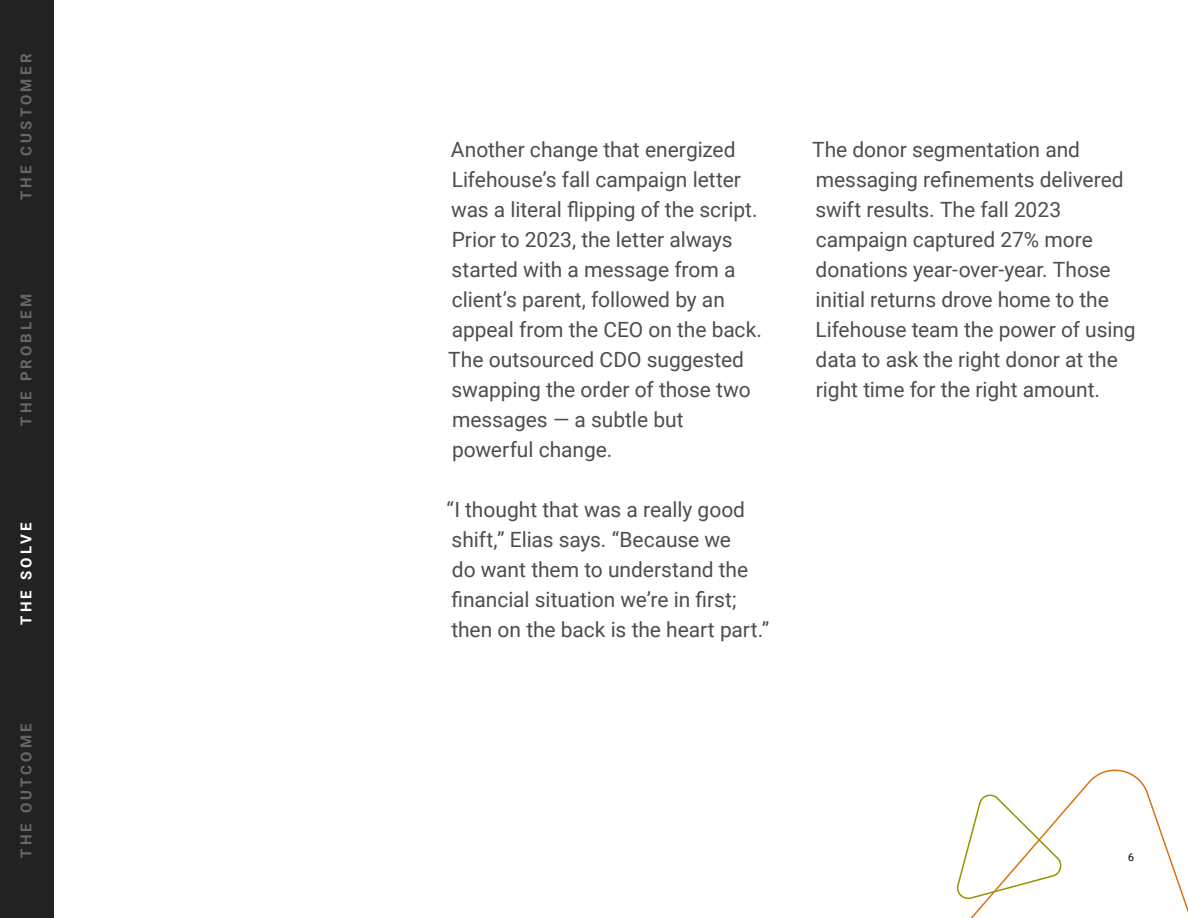
<style>
.page{position:relative;width:1188px;height:918px;background:#fff}
.page>*{position:absolute;margin:0;border:0;box-sizing:border-box;transform-origin:0 0}
.t1{font:21px/30px "Roboto";letter-spacing:-.005em;color:#4e4e4e}
.t2{font:700 15px "Roboto";letter-spacing:.215em;color:#666766}
.t3{font:700 15px "Roboto";letter-spacing:.21em;color:#fff}
.t4{font:10.5px "Roboto";color:#404040}
</style>
<div class="page">
<div style="left:0;top:0;width:54px;height:918px;background:#222"></div>
<svg style="left:968px;top:769px;width:220px;height:149px"></svg>
<svg style="left:956px;top:791px;width:107px;height:108px"></svg>
<p class="t2" style="left:16px;top:200px;width:148px;rotate:-90deg">THE CUSTOMER</p>
<p class="t2" style="left:16px;top:426px;width:134px;rotate:-90deg">THE PROBLEM</p>
<p class="t3" style="left:16px;top:625px;width:104px;rotate:-90deg">THE SOLVE</p>
<p class="t2" style="left:16px;top:858px;width:136px;rotate:-90deg">THE OUTCOME</p>
<p class="t1" style="left:448px;top:134px;width:315px">Another change that energized<br>Lifehouse’s fall campaign letter was a literal flipping of the script.<br>Prior to 2023, the letter always started with a message from a client’s parent, followed by an appeal from the CEO on the back.<br>The outsourced CDO suggested swapping the order of those two messages — a subtle but powerful change.</p>
<p class="t1" style="left:447px;top:494px;width:324px">“I thought that was a really good shift,” Elias says. “Because we<br>do want them to understand the financial situation we’re in first; then on the back is the heart part.”</p>
<p class="t1" style="left:812px;top:134px;width:325px">The donor segmentation and messaging refinements delivered swift results. The fall 2023 campaign captured 27% more donations year-over-year. Those initial returns drove home to the<br>Lifehouse team the power of using data to ask the right donor at the right time for the right amount.</p>
<p class="t4" style="left:1128px;top:850px;width:7px">6</p>
</div>
